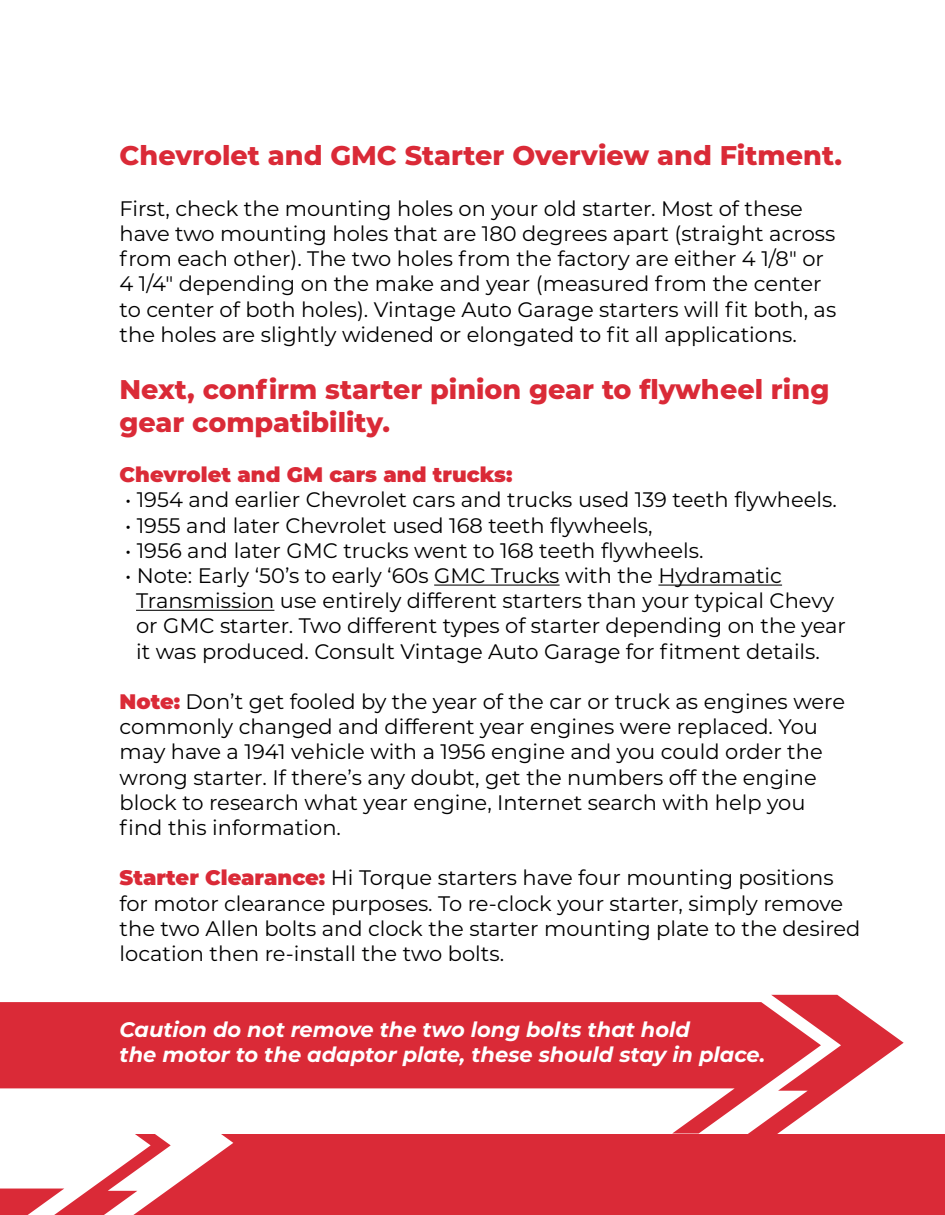
<style>
.page{position:relative;width:945px;height:1215px;background:#fff}
.page>*{position:absolute;margin:0;border:0;box-sizing:border-box;transform-origin:0 0}
.t1{font:800 27px/32.4px "Montserrat";color:#da2a37}
.t2{font:21px/25.2px "Montserrat";color:#000001}
.t3{font:italic 700 21px/25.2px "Montserrat";color:#fff}
.t4{font:900 21px "Montserrat";color:#da2a37}
.s1{font-weight:900;color:#da2a37}
</style>
<div class="page">
<svg style="left:3px;top:1158px;width:130px;height:54px"></svg>
<div style="left:133px;top:1134px;width:809px;height:78px;background:#da2a37"></div>
<svg style="left:3px;top:1002px;width:735px;height:132px;fill:#da2a37"></svg>
<svg style="left:738px;top:995px;width:166px;height:146px"></svg>
<hr style="left:434px;top:585px;width:126px;height:1px;background:#000001">
<hr style="left:658px;top:585px;width:124px;height:1px;background:#000001">
<hr style="left:136px;top:610px;width:138px;height:1px;background:#000001">
<p class="t1" style="left:120px;top:138px;width:724px">Chevrolet and GMC Starter Overview and Fitment.</p>
<p class="t2" style="left:120px;top:195px;width:718px">First, check the mounting holes on your old starter. Most of these have two mounting holes that are 180 degrees apart (straight across from each other). The two holes from the factory are either 4 1/8" or 4 1/4" depending on the make and year (measured from the center to center of both holes). Vintage Auto Garage starters will fit both, as the holes are slightly widened or elongated to fit all applications.</p>
<p class="t1" style="left:120px;top:372px;width:711px">Next, confirm starter pinion gear to flywheel ring gear compatibility.</p>
<p class="t4" style="left:120px;top:459px;width:394px">Chevrolet and GM cars and trucks:</p>
<p class="t2" style="left:125px;top:487px;width:713px">• 1954 and earlier Chevrolet cars and trucks used 139 teeth flywheels.</p>
<p class="t2" style="left:125px;top:512px;width:529px">• 1955 and later Chevrolet used 168 teeth flywheels,</p>
<p class="t2" style="left:125px;top:537px;width:580px">• 1956 and later GMC trucks went to 168 teeth flywheels.</p>
<p class="t2" style="left:136px;top:562px;width:711px;text-indent:-11px">• Note: Early ‘50’s to early ‘60s GMC Trucks with the Hydramatic Transmission use entirely different starters than your typical Chevy or GMC starter. Two different types of starter depending on the year it was produced. Consult Vintage Auto Garage for fitment details.</p>
<p class="t2" style="left:120px;top:688px;width:727px"><span class="s1">Note:</span> Don’t get fooled by the year of the car or truck as engines were commonly changed and different year engines were replaced. You may have a 1941 vehicle with a 1956 engine and you could order the wrong starter. If there’s any doubt, get the numbers off the engine block to research what year engine, Internet search with help you find this information.</p>
<p class="t2" style="left:120px;top:865px;width:742px"><span class="s1">Starter Clearance:</span> Hi Torque starters have four mounting positions for motor clearance purposes. To re-clock your starter, simply remove the two Allen bolts and clock the starter mounting plate to the desired location then re-install the two bolts.</p>
<p class="t3" style="left:120px;top:1015px;width:647px">Caution do not remove the two long bolts that hold<br>the motor to the adaptor plate, these should stay in place.</p>
</div>
